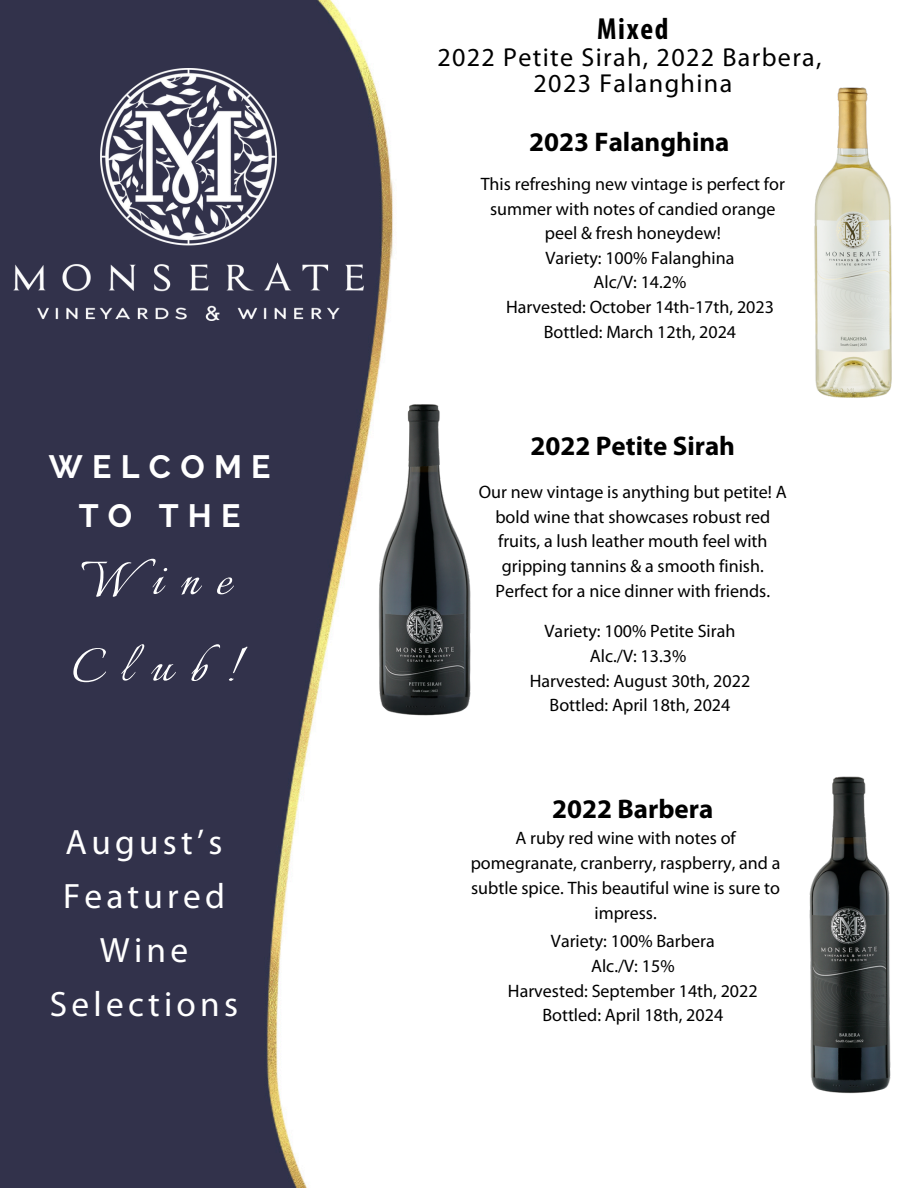
<style>
.page{position:relative;width:918px;height:1188px;background:#fff}
.page>*{position:absolute;margin:0;border:0;box-sizing:border-box;transform-origin:0 0}
.t1{font:59.25px/86.7px "Italianno";letter-spacing:.29em;color:#fff}
.t2{font:35.4px/54px "Myriad Pro";letter-spacing:.12em;color:#fff;text-align:center}
.t3{font:700 32.25px/49.5px "Raleway";letter-spacing:.29em;color:#fff;text-align:center}
.t4{font:700 condensed 30.6px "Myriad Pro";letter-spacing:.055em;color:#000}
.t5{font:700 27px "Myriad Pro";color:#000}
.t6{font:26.1px/25.8px "Myriad Pro";letter-spacing:.055em;color:#000;text-align:center}
.t7{font:18px/24.8px "Myriad Pro";color:#000;text-align:center}
</style>
<div class="page">
<img style="left:0;top:0;width:393px;height:1188px">
<img style="left:14px;top:69px;width:350px;height:252px">
<img style="left:378px;top:401px;width:93px;height:316px">
<img style="left:814px;top:87px;width:78px;height:311px">
<img style="left:809px;top:776px;width:82px;height:318px">
<h3 class="t3" style="left:49px;top:442px;width:223px">WELCOME<br>TO THE</h3>
<h1 class="t1" style="left:71px;top:540px;width:171px">Wine<br>Club!</h1>
<p class="t2" style="left:50px;top:818px;width:190px">August’s<br>Featured<br>Wine<br>Selections</p>
<p class="t4" style="left:597px;top:16px;width:73px">Mixed</p>
<p class="t6" style="left:437px;top:47px;width:386px">2022 Petite Sirah, 2022 Barbera,<br>2023 Falanghina</p>
<p class="t5" style="left:529px;top:130px;width:202px">2023 Falanghina</p>
<h3 class="t7" style="left:481px;top:173px;width:306px">This refreshing new vintage is perfect for summer with notes of candied orange peel &amp; fresh honeydew!</h3>
<p class="t7" style="left:546px;top:247px;width:190px">Variety: 100% Falanghina</p>
<p class="t7" style="left:594px;top:271px;width:94px">Alc/V: 14.2%</p>
<h2 class="t7" style="left:506px;top:296px;width:269px">Harvested: October 14th-17th, 2023</h2>
<p class="t7" style="left:544px;top:321px;width:194px">Bottled: March 12th, 2024</p>
<p class="t5" style="left:531px;top:434px;width:206px">2022 Petite Sirah</p>
<p class="t7" style="left:479px;top:481px;width:310px">Our new vintage is anything but petite! A bold wine that showcases robust red fruits, a lush leather mouth feel with gripping tannins &amp; a smooth finish.<br>Perfect for a nice dinner with friends.</p>
<p class="t7" style="left:545px;top:620px;width:192px">Variety: 100% Petite Sirah</p>
<p class="t7" style="left:590px;top:645px;width:98px">Alc./V: 13.3%</p>
<p class="t7" style="left:530px;top:670px;width:222px">Harvested: August 30th, 2022</p>
<h3 class="t7" style="left:550px;top:695px;width:182px">Bottled: April 18th, 2024</h3>
<p class="t5" style="left:552px;top:798px;width:163px">2022 Barbera</p>
<p class="t7" style="left:471px;top:828px;width:311px">A ruby red wine with notes of pomegranate, cranberry, raspberry, and a subtle spice. This beautiful wine is sure to impress.</p>
<p class="t7" style="left:551px;top:930px;width:165px">Variety: 100% Barbera</p>
<p class="t7" style="left:591px;top:955px;width:85px">Alc./V: 15%</p>
<p class="t7" style="left:508px;top:980px;width:251px">Harvested: September 14th, 2022</p>
<p class="t7" style="left:542px;top:1005px;width:182px">Bottled: April 18th, 2024</p>
</div>
